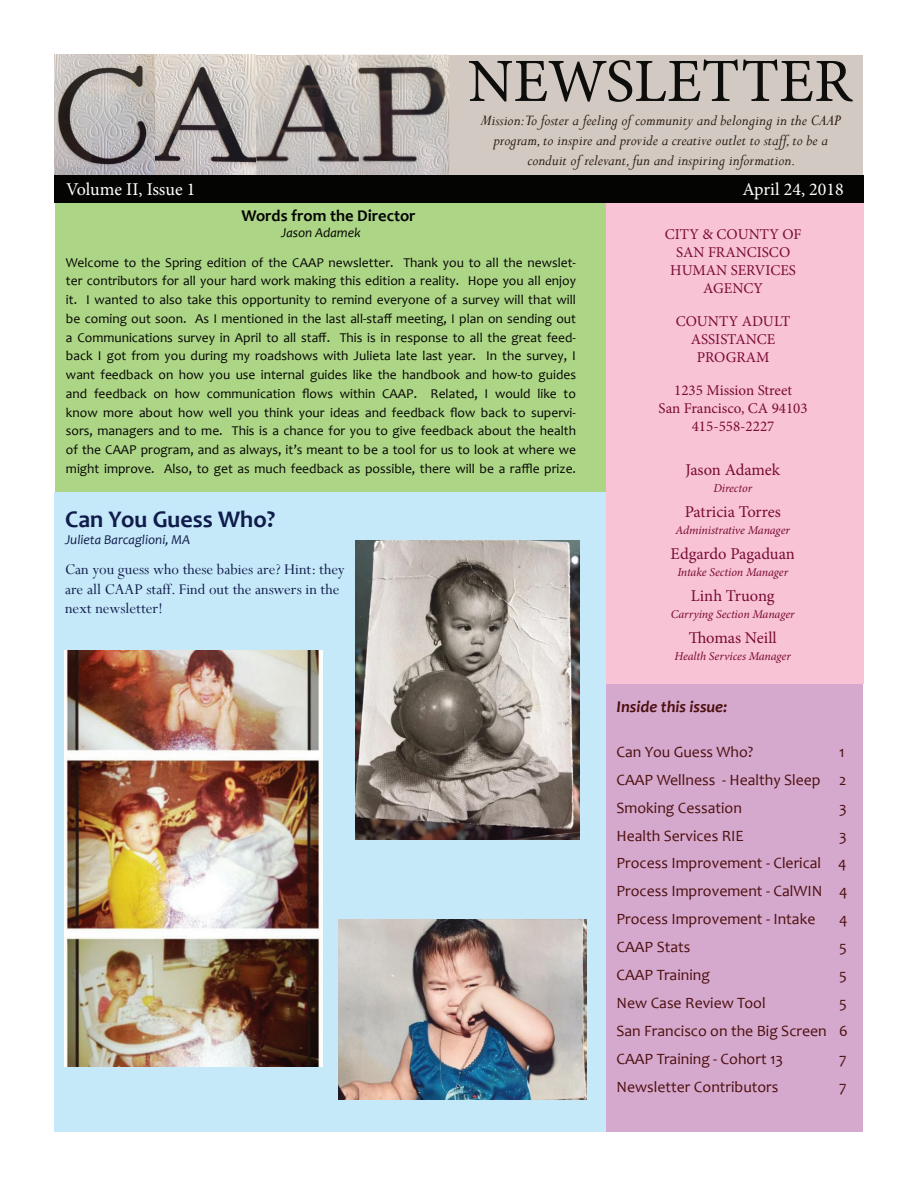
<style>
.page{position:relative;width:918px;height:1188px;background:#fff}
.page>*{position:absolute;margin:0;border:0;box-sizing:border-box;transform-origin:0 0}
.t1{font:61.5px "Minion Pro";color:#0d0e0c}
.t2{font:700 24px "Candara";color:#101c4c}
.t3{font:18px "Minion Pro";color:#fff}
.t4{font:italic 16.5px/19.8px "Perpetua";color:#2c1a0d;text-align:center}
.t5{font:16.5px/19.8px "Perpetua";color:#101c4c}
.t6{font:16.5px "Minion Pro";letter-spacing:-.005em;color:#790b34}
.t7{font:700 16.5px "Candara";color:#040503}
.t8{font:italic 700 16.5px "Candara";color:#4d0f0f}
.t9{font:15.75px/27.9px "Candara";color:#4d0f0f;text-align:justify}
.t10{font:15px/18px "Minion Pro";color:#790b34;text-align:center}
.t11{font:13.5px/18.8px "Candara";color:#040503;text-align:justify}
.t12{font:italic 13.5px "Candara";color:#101c4c}
.t13{font:italic 13.5px "Candara";color:#040503}
.t14{font:italic 12px "Minion Pro";letter-spacing:-.01em;color:#790b34}
</style>
<div class="page">
<div style="left:55px;top:202px;width:552px;height:290px;background:#add586"></div>
<div style="left:55px;top:55px;width:808px;height:120px;background:#d2c9c3"></div>
<img style="left:359px;top:55px;width:90px;height:120px">
<img style="left:55px;top:55px;width:304px;height:120px">
<div style="left:606px;top:203px;width:258px;height:481px;background:#f8c3d5"></div>
<div style="left:607px;top:684px;width:256px;height:448px;background:#d4a9cd"></div>
<div style="left:55px;top:176px;width:809px;height:27px;background:#040503"></div>
<div style="left:54px;top:492px;width:552px;height:640px;background:#c6e9f9"></div>
<img style="left:339px;top:920px;width:247px;height:180px">
<img style="left:356px;top:540px;width:224px;height:300px">
<img style="left:64px;top:650px;width:258px;height:416px">
<h1 class="t1" style="left:468px;top:40px;width:386px">NEWSLETTER</h1>
<p class="t4" style="left:480px;top:110px;width:362px">Mission:To foster a feeling of community and belonging in the CAAP program, to inspire and provide a creative outlet to staff, to be a conduit of relevant, fun and inspiring information.</p>
<h3 class="t3" style="left:66px;top:178px;width:131px">Volume II, Issue 1</h3>
<h3 class="t3" style="left:743px;top:178px;width:103px">April 24, 2018</h3>
<p class="t7" style="left:241px;top:205px;width:176px">Words from the Director</p>
<p class="t13" style="left:281px;top:225px;width:81px">Jason Adamek</p>
<p class="t11" style="left:66px;top:253px;width:512px">Welcome to the Spring edition of the CAAP newsletter. Thank you to all the newslet&shy;ter contributors for all your hard work making this edition a reality. Hope you all enjoy it. I wanted to also take this opportunity to remind everyone of a survey will that will be coming out soon. As I mentioned in the last all-staff meeting, I plan on sending out a Communications survey in April to all staff. This is in response to all the great feed&shy;back I got from you during my roadshows with Julieta late last year. In the survey, I want feedback on how you use internal guides like the handbook and how-to guides and feedback on how communication flows within CAAP. Related, I would like to know more about how well you think your ideas and feedback flow back to supervi&shy;sors, managers and to me. This is a chance for you to give feedback about the health of the CAAP program, and as always, it’s meant to be a tool for us to look at where we might improve. Also, to get as much feedback as possible, there will be a raffle prize.</p>
<h2 class="t2" style="left:65px;top:505px;width:212px">Can You Guess Who?</h2>
<p class="t12" style="left:65px;top:531px;width:127px">Julieta Barcaglioni, MA</p>
<p class="t5" style="left:65px;top:559px;width:281px">Can you guess who these babies are? Hint: they are all CAAP staff. Find out the answers in the next newsletter!</p>
<p class="t10" style="left:665px;top:225px;width:138px">CITY &amp; COUNTY OF<br>SAN FRANCISCO<br>HUMAN SERVICES<br>AGENCY</p>
<p class="t10" style="left:676px;top:312px;width:116px">COUNTY ADULT<br>ASSISTANCE<br>PROGRAM</p>
<p class="t10" style="left:659px;top:381px;width:151px">1235 Mission Street<br>San Francisco, CA 94103<br>415-558-2227</p>
<p class="t6" style="left:685px;top:459px;width:96px">Jason Adamek</p>
<p class="t14" style="left:713px;top:480px;width:40px">Director</p>
<p class="t6" style="left:685px;top:501px;width:98px">Patricia Torres</p>
<p class="t14" style="left:676px;top:522px;width:116px">Administrative Manager</p>
<p class="t6" style="left:671px;top:543px;width:126px">Edgardo Pagaduan</p>
<p class="t14" style="left:677px;top:564px;width:112px">Intake Section Manager</p>
<p class="t6" style="left:691px;top:585px;width:85px">Linh Truong</p>
<p class="t14" style="left:671px;top:606px;width:125px">Carrying Section Manager</p>
<p class="t6" style="left:689px;top:627px;width:90px">Thomas Neill</p>
<p class="t14" style="left:675px;top:648px;width:118px">Health Services Manager</p>
<p class="t8" style="left:616px;top:697px;width:112px">Inside this issue:</p>
<p class="t9" style="left:616px;top:738px;width:138px">Can You Guess Who?</p>
<p class="t9" style="left:616px;top:738px;width:232px;text-indent:223px">1<br>CAAP Wellness - Healthy Sleep 2<br>Smoking Cessation</p>
<p class="t9" style="left:839px;top:793px;width:9px">3</p>
<p class="t9" style="left:616px;top:821px;width:129px">Health Services RIE</p>
<p class="t9" style="left:616px;top:821px;width:233px;text-indent:223px">3<br>Process Improvement - Clerical 4<br>Process Improvement - CalWIN 4<br>Process Improvement - Intake</p>
<p class="t9" style="left:839px;top:905px;width:10px">4</p>
<p class="t9" style="left:616px;top:933px;width:75px">CAAP Stats</p>
<p class="t9" style="left:839px;top:933px;width:9px">5</p>
<p class="t9" style="left:616px;top:961px;width:95px">CAAP Training</p>
<p class="t9" style="left:839px;top:961px;width:9px">5</p>
<p class="t9" style="left:616px;top:989px;width:151px">New Case Review Tool</p>
<p class="t9" style="left:616px;top:989px;width:233px;text-indent:223px">5<br>San Francisco on the Big Screen 6<br>CAAP Training - Cohort 13</p>
<p class="t9" style="left:839px;top:1044px;width:9px">7</p>
<p class="t9" style="left:616px;top:1072px;width:163px">Newsletter Contributors</p>
<p class="t9" style="left:839px;top:1072px;width:9px">7</p>
</div>
